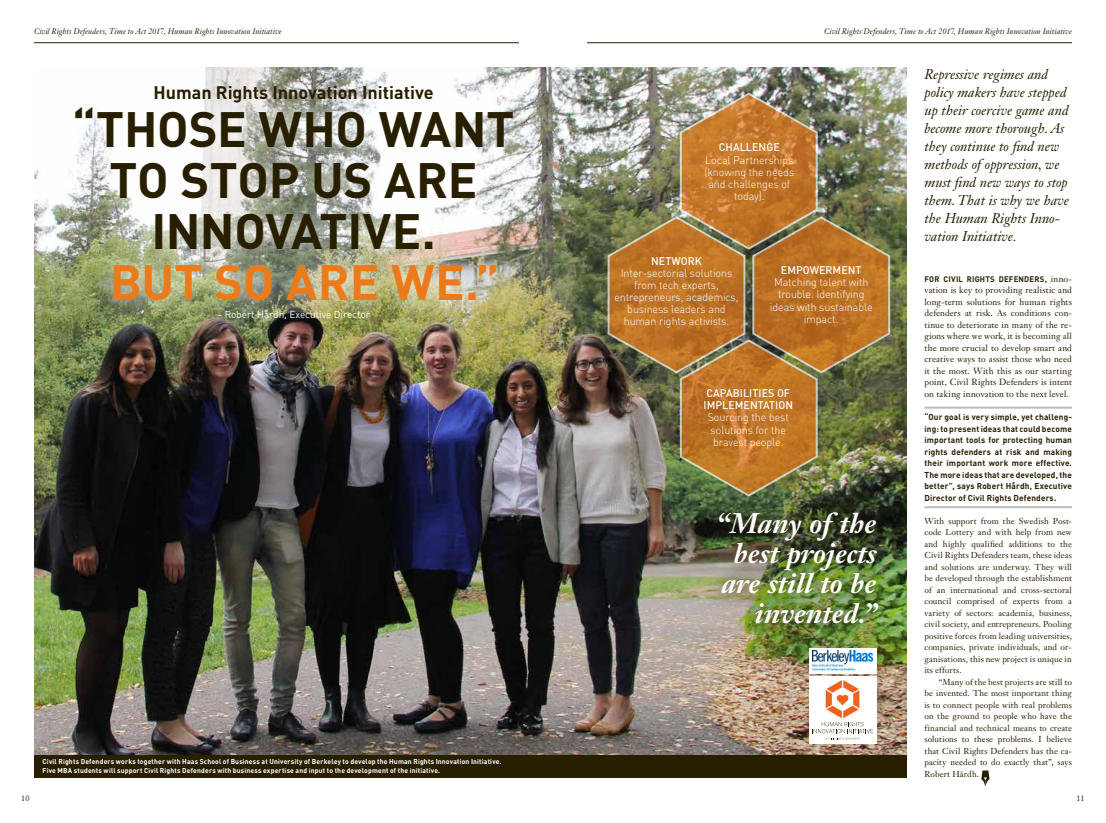
<style>
.page{position:relative;width:1106px;height:823px;background:#fff}
.page>*{position:absolute;margin:0;border:0;box-sizing:border-box;transform-origin:0 0}
.t1{font:700 49px/51px "DINOT";letter-spacing:-.005em;color:#281f00;text-align:center}
.t2{font:700 49px "DINOT";color:#eb7b1a}
.t3{font:italic 700 28px/30px "Janson Text LT Std";color:#fff;text-align:right}
.t4{font:700 18px "DINOT";color:#281f00}
.t5{font:italic 14px/18px "Janson Text LT Std";color:#281f00}
.t6{font:300 11px/12.2px "DINOT";letter-spacing:-.005em;color:#fff;text-align:center}
.t7{font:500 11px/12.2px "DINOT";letter-spacing:.005em;color:#fff}
.t8{font:10px "DINOT";color:#fff}
.t9{font:8.8px/11.5px "Janson Text LT Std";letter-spacing:.005em;color:#281f00;text-align:justify}
.t10{font:8.5px/11.5px "Janson Text LT Std";letter-spacing:.01em;color:#281f00;text-align:justify}
.t11{font:700 8.5px/11.5px "DINOT";letter-spacing:.015em;color:#281f00;text-align:justify}
.t12{font:italic 8px "Janson Text LT Std";letter-spacing:.005em;color:#281f00}
.t13{font:700 8px "DINOT";letter-spacing:.025em;color:#281f00}
.t14{font:8px "Janson Text LT Std";color:#281f00}
.t15{font:700 7px/9px "DINOT";letter-spacing:.025em;color:#fff}
.s1{font-family:"Janson Text LT Std";font-weight:400;font-size:8.8px}
</style>
<div class="page">
<img style="left:34px;top:67px;width:872px;height:687px">
<img style="left:56px;top:88px;width:476px;height:232px">
<hr style="left:924px;top:406px;width:147px;height:2px;background:#bbbbb7">
<hr style="left:924px;top:506px;width:147px;height:2px;background:#bbbbb7">
<svg style="left:981px;top:770px;width:8px;height:15px"></svg>
<img style="left:606px;top:91px;width:285px;height:406px">
<hr style="left:34px;top:42px;width:485px;height:1px;background:#281f00">
<hr style="left:587px;top:42px;width:484px;height:1px;background:#281f00">
<img style="left:704px;top:497px;width:189px;height:141px">
<div style="left:34px;top:754px;width:872px;height:23px;background:#281f00"></div>
<div style="left:808px;top:675px;width:68px;height:68px;background:#fff"></div>
<svg style="left:812px;top:680px;width:61px;height:59px"></svg>
<div style="left:808px;top:647px;width:68px;height:26px;background:#fff"></div>
<img style="left:812px;top:650px;width:60px;height:20px">
<p class="t12" style="left:34px;top:27px;width:249px">Civil Rights Defenders, Time to Act 2017, Human Rights Innovation Initiative</p>
<p class="t12" style="left:824px;top:27px;width:249px">Civil Rights Defenders, Time to Act 2017, Human Rights Innovation Initiative</p>
<h3 class="t4" style="left:153px;top:81px;width:282px">Human Rights Innovation Initiative</h3>
<h1 class="t1" style="left:72px;top:102px;width:444px">“THOSE WHO WANT<br>TO STOP US ARE<br>INNOVATIVE.</h1>
<h1 class="t2" style="left:110px;top:250px;width:391px">BUT SO ARE WE.”</h1>
<p class="t8" style="left:217px;top:308px;width:154px">– Robert Hårdh, Executive Director</p>
<p class="t15" style="left:43px;top:756px;width:460px">Civil Rights Defenders works together with Haas School of Business at University of Berkeley to develop the Human Rights Innovation Initiative.<br>Five MBA students will support Civil Rights Defenders with business expertise and input to the development of the initiative.</p>
<p class="t7" style="left:719px;top:141px;width:62px">CHALLENGE</p>
<p class="t6" style="left:704px;top:153px;width:91px">Local Partnerships (knowing the needs and challenges of today).</p>
<p class="t7" style="left:651px;top:254px;width:52px">NETWORK</p>
<p class="t6" style="left:614px;top:266px;width:126px">Inter-sectorial solutions from tech experts, entrepreneurs, academics, business leaders and human rights activists.</p>
<p class="t7" style="left:781px;top:263px;width:82px">EMPOWERMENT</p>
<p class="t6" style="left:770px;top:276px;width:104px">Matching talent with trouble. Identifying ideas with sustainable impact.</p>
<p class="t7" style="left:703px;top:386px;width:91px">CAPABILITIES OF<br>IMPLEMENTATION</p>
<p class="t6" style="left:707px;top:411px;width:83px;text-align:left">Sourcing the best solutions for the bravest people.</p>
<h2 class="t3" style="left:716px;top:507px;width:163px">“Many of the best projects are still to be invented.”</h2>
<p class="t5" style="left:924px;top:65px;width:146px">Repressive regimes and policy makers have stepped up their coercive game and become more thorough. As they continue to find new methods of oppression, we must find new ways to stop them. That is why we have the Human Rights Inno&shy;vation Initiative.</p>
<p class="t13" style="left:924px;top:273px;width:149px">FOR CIVIL RIGHTS DEFENDERS, <span class="s1">inno-</span></p>
<p class="t9" style="left:924px;top:284px;width:149px">vation is key to providing realistic and long-term solutions for human rights defenders at risk. As conditions con&shy;tinue to deteriorate in many of the re&shy;gions where we work, it is becoming all the more crucial to develop smart and creative ways to assist those who need it the most. With this as our starting point, Civil Rights Defenders is intent on taking innovation to the next level.</p>
<p class="t11" style="left:924px;top:410px;width:149px">“Our goal is very simple, yet challeng&shy;ing: to present ideas that could become important tools for protecting human rights defenders at risk and making their important work more effective.<br>The more ideas that are developed, the better”, says Robert Hårdh, Executive Director of Civil Rights Defenders.</p>
<p class="t10" style="left:924px;top:514px;width:149px">With support from the Swedish Post&shy;code Lottery and with help from new and highly qualified additions to the Civil Rights Defenders team, these ideas and solutions are underway. They will be developed through the establishment of an international and cross-sectoral council comprised of experts from a variety of sectors: academia, business, civil society, and entrepreneurs. Pooling positive forces from leading universities, companies, private individuals, and or&shy;ganisations, this new project is unique in its efforts.</p>
<p class="t10" style="left:924px;top:675px;width:149px;text-indent:14px">“Many of the best projects are still to be invented. The most important thing is to connect people with real problems on the ground to people who have the financial and technical means to create solutions to these problems. I believe that Civil Rights Defenders has the ca&shy;pacity needed to do exactly that”, says Robert Hårdh.</p>
<p class="t14" style="left:21px;top:792px;width:10px">10</p>
<p class="t14" style="left:1076px;top:792px;width:10px">11</p>
</div>
